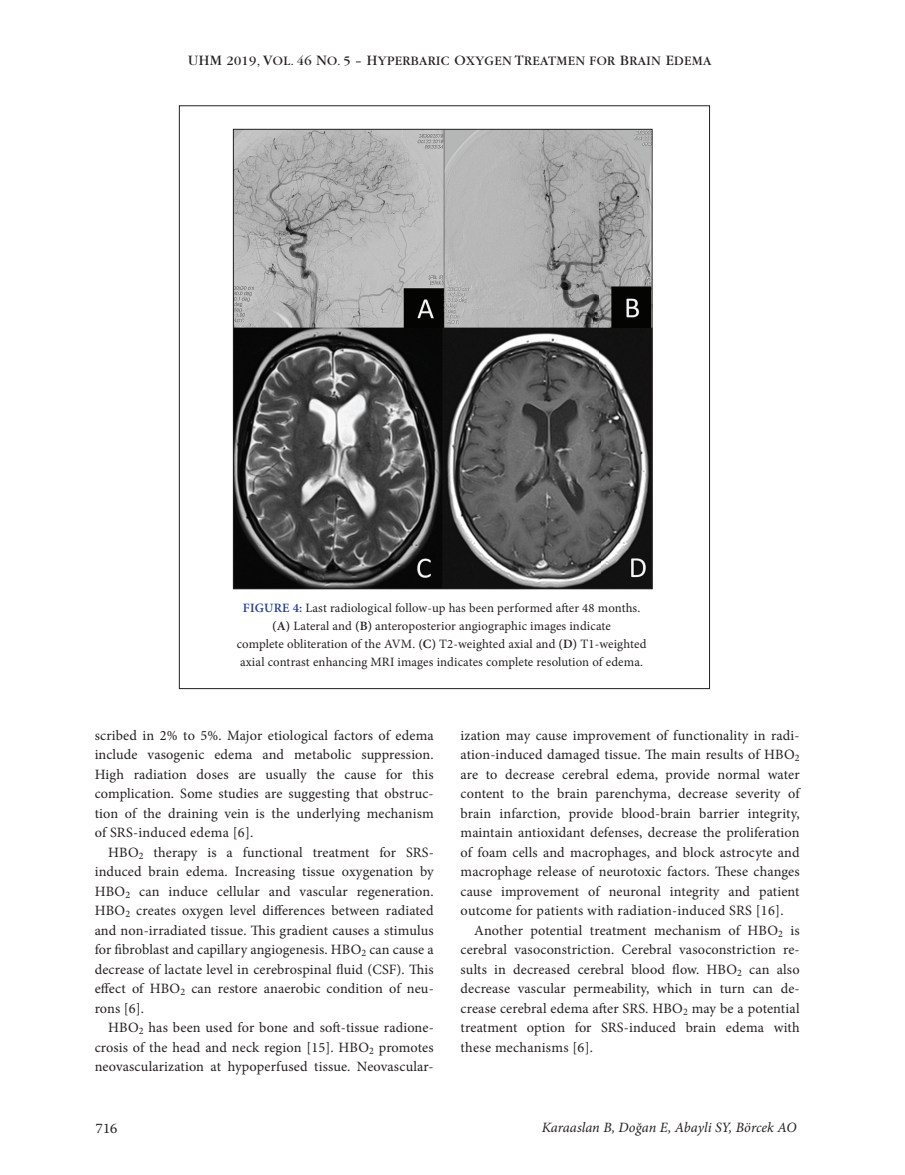
<style>
.page{position:relative;width:905px;height:1175px;background:#fff}
.page>*{position:absolute;margin:0;border:0;box-sizing:border-box;transform-origin:0 0}
.t1{font:14.25px/19.5px "Minion Pro";letter-spacing:.01em;color:#231f20;text-align:justify}
.t2{font:italic 14.25px "Minion Pro";letter-spacing:-.005em;color:#231f20}
.t3{font:14.25px "Warnock Pro";color:#231f20}
.t4{font:13.5px "Garamond";letter-spacing:.03em;color:#231f20}
.t5{font:12.75px/18px "Minion Pro";letter-spacing:.01em;color:#231f20;text-align:center}
.s1{font-size:15px}
.s2{font-weight:600;color:#253f8e}
.s3{font-weight:600}
</style>
<div class="page">
<img style="left:235px;top:131px;width:415px;height:456px">
<p class="t4" style="left:188px;top:54px;width:524px"><span class="s1">UHM</span> 2019, <span class="s1">V</span>OL. 46 <span class="s1">N</span>O. 5 – <span class="s1">H</span>YPERBARIC <span class="s1">O</span>XYGEN <span class="s1">T</span>REATMEN FOR <span class="s1">B</span>RAIN <span class="s1">E</span>DEMA</p>
<p class="t5" style="left:237px;top:599px;width:411px"><span class="s2">FIGURE 4:</span> Last radiological follow-up has been performed after 48 months. <span class="s3">(A)</span> Lateral and <span class="s3">(B)</span> anteroposterior angiographic images indicate<br>complete obliteration of the AVM. <span class="s3">(C)</span> T2-weighted axial and <span class="s3">(D)</span> T1-weighted axial contrast enhancing MRI images indicates complete resolution of edema.</p>
<p class="t1" style="left:95px;top:725px;width:340px">scribed in 2% to 5%. Major etiological factors of edema include vasogenic edema and metabolic suppression.<br>High radiation doses are usually the cause for this complication. Some studies are suggesting that obstruc&shy;tion of the draining vein is the underlying mechanism of SRS-induced edema [6].</p>
<p class="t1" style="left:95px;top:842px;width:340px;text-indent:13px">HBO<sub>2</sub> therapy is a functional treatment for SRS&shy;induced brain edema. Increasing tissue oxygenation by HBO<sub>2</sub> can induce cellular and vascular regeneration.<br>HBO<sub>2</sub> creates oxygen level differences between radiated and non-irradiated tissue. This gradient causes a stimulus for fibroblast and capillary angiogenesis. HBO<sub>2</sub> can cause a decrease of lactate level in cerebrospinal fluid (CSF). This effect of HBO<sub>2</sub> can restore anaerobic condition of neu&shy;rons [6].</p>
<p class="t1" style="left:95px;top:1018px;width:340px;text-indent:14px">HBO<sub>2</sub> has been used for bone and soft-tissue radione&shy;crosis of the head and neck region [15]. HBO<sub>2</sub> promotes neovascularization at hypoperfused tissue. Neovascular-</p>
<p class="t3" style="left:96px;top:1119px;width:23px">716</p>
<p class="t1" style="left:460px;top:725px;width:340px">ization may cause improvement of functionality in radi&shy;ation-induced damaged tissue. The main results of HBO<sub>2 </sub>are to decrease cerebral edema, provide normal water content to the brain parenchyma, decrease severity of brain infarction, provide blood-brain barrier integrity, maintain antioxidant defenses, decrease the proliferation of foam cells and macrophages, and block astrocyte and macrophage release of neurotoxic factors. These changes cause improvement of neuronal integrity and patient outcome for patients with radiation-induced SRS [16].</p>
<p class="t1" style="left:460px;top:920px;width:340px;text-indent:14px">Another potential treatment mechanism of HBO<sub>2</sub> is cerebral vasoconstriction. Cerebral vasoconstriction re&shy;sults in decreased cerebral blood flow. HBO<sub>2</sub> can also decrease vascular permeability, which in turn can de&shy;crease cerebral edema after SRS. HBO<sub>2</sub> may be a potential treatment option for SRS-induced brain edema with these mechanisms [6].</p>
<p class="t2" style="left:541px;top:1117px;width:256px">Karaaslan B, Doğan E, Abayli SY, Börcek AO</p>
</div>
